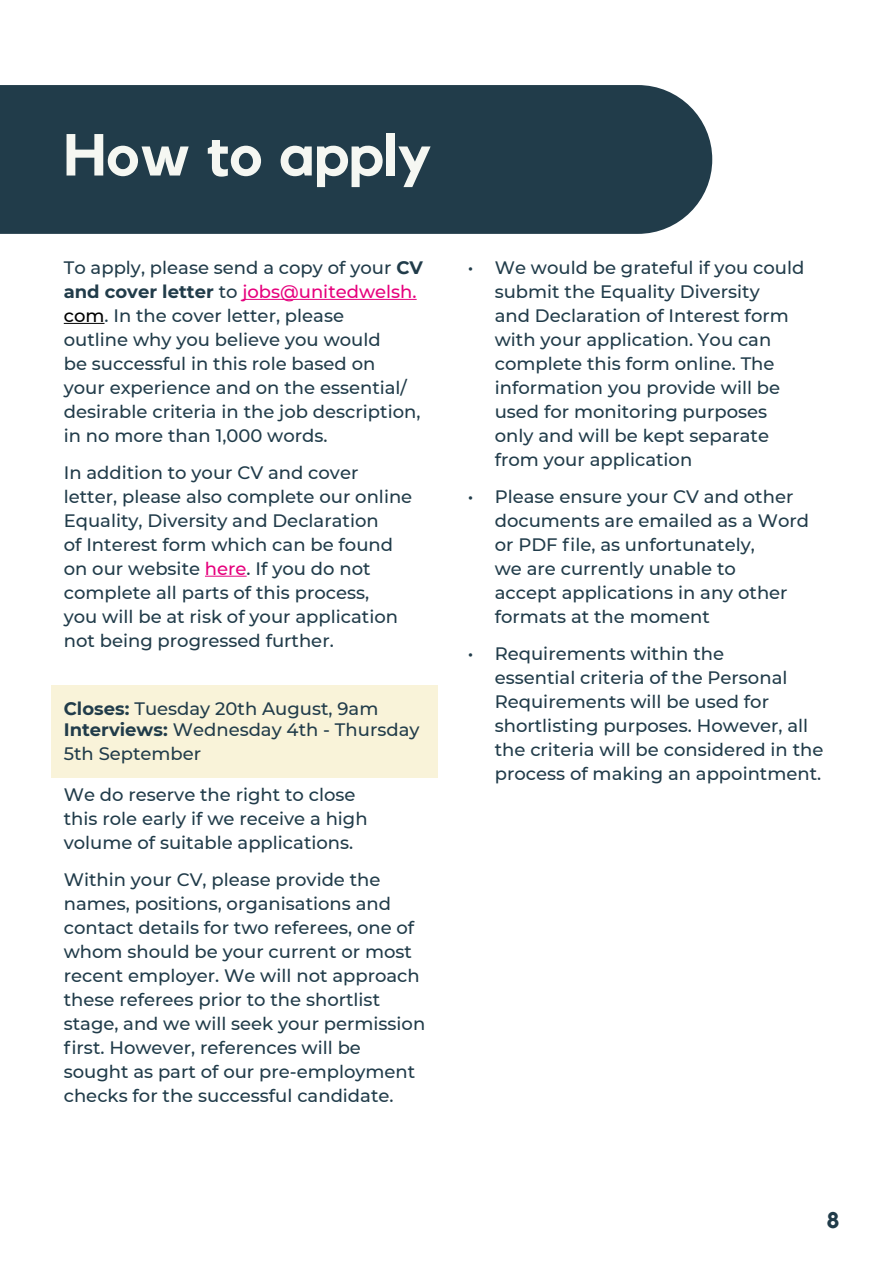
<style>
.page{position:relative;width:893px;height:1263px;background:#fff}
.page>*{position:absolute;margin:0;border:0;box-sizing:border-box;transform-origin:0 0}
.Headline{font:700 58.5px "Kollektif";color:#f5f7f2}
.t1{font:700 22.5px "Kollektif";color:#213c4a}
.Main_Body{font:500 18px/24px "Montserrat";color:#213c4a}
.Pull_Out_Text_S{font:500 18px/21px "Montserrat";color:#213c4a}
.s1{font-weight:700}
.s2{color:#e6007d}
.s3{color:#000}
</style>
<div class="page">
<div style="left:0;top:85px;width:712px;height:149px;background:#213c4a"></div>
<hr style="left:242px;top:299px;width:175px;height:1px;background:#e6007d">
<hr style="left:64px;top:323px;width:41px;height:1px;background:#000">
<hr style="left:205px;top:576px;width:42px;height:1px;background:#e6007d">
<div style="left:51px;top:685px;width:387px;height:92px;background:#f9f3d9"></div>
<p class="Headline" style="left:64px;top:121px;width:369px">How to apply</p>
<p class="Main_Body" style="left:64px;top:255px;width:361px">To apply, please send a copy of your <span class="s1">CV and cover letter</span> to <span class="s2">jobs@unitedwelsh. </span><span class="s3">com</span>. In the cover letter, please<br>outline why you believe you would<br>be successful in this role based on<br>your experience and on the essential/ desirable criteria in the job description, in no more than 1,000 words.</p>
<p class="Main_Body" style="left:64px;top:460px;width:350px">In addition to your CV and cover letter, please also complete our online Equality, Diversity and Declaration<br>of Interest form which can be found on our website <span class="s2">here</span>. If you do not complete all parts of this process,<br>you will be at risk of your application not being progressed further.</p>
<p class="Pull_Out_Text_S" style="left:64px;top:697px;width:357px"><span class="s1">Closes:</span> Tuesday 20th August, 9am<br><span class="s1">Interviews:</span> Wednesday 4th - Thursday</p>
<p class="Pull_Out_Text_S" style="left:64px;top:742px;width:139px">5th September</p>
<p class="Main_Body" style="left:64px;top:782px;width:305px">We do reserve the right to close this role early if we receive a high volume of suitable applications.</p>
<p class="Main_Body" style="left:64px;top:867px;width:363px">Within your CV, please provide the names, positions, organisations and contact details for two referees, one of whom should be your current or most recent employer. We will not approach these referees prior to the shortlist stage, and we will seek your permission first. However, references will be sought as part of our pre-employment checks for the successful candidate.</p>
<p class="Main_Body" style="left:495px;top:255px;width:311px;text-indent:-27px">• We would be grateful if you could submit the Equality Diversity<br>and Declaration of Interest form with your application. You can complete this form online. The information you provide will be used for monitoring purposes only and will be kept separate from your application</p>
<p class="Main_Body" style="left:495px;top:484px;width:316px;text-indent:-27px">• Please ensure your CV and other documents are emailed as a Word or PDF file, as unfortunately,<br>we are currently unable to<br>accept applications in any other formats at the moment</p>
<p class="Main_Body" style="left:495px;top:640px;width:330px;text-indent:-27px">• Requirements within the<br>essential criteria of the Personal Requirements will be used for shortlisting purposes. However, all the criteria will be considered in the process of making an appointment.</p>
<p class="t1" style="left:827px;top:1207px;width:14px">8</p>
</div>
